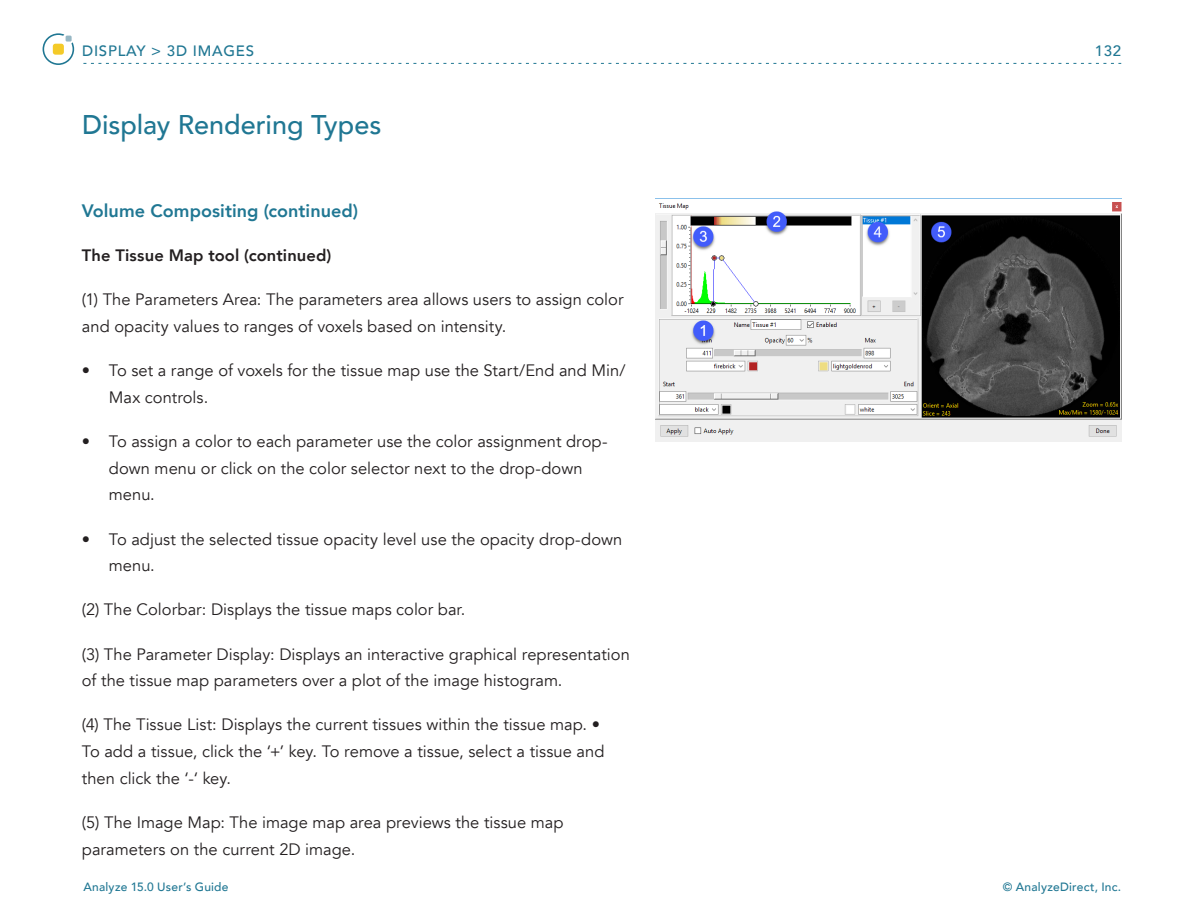
<style>
.page{position:relative;width:1188px;height:918px;background:#fff}
.page>*{position:absolute;margin:0;border:0;box-sizing:border-box;transform-origin:0 0}
.SubHead{font:500 27px "Avenir";color:#207793}
.Emphasis_Subhead{font:800 18px "Avenir";letter-spacing:.005em;color:#207793}
.Emphasis_Subhead-2{font:16.5px/26.7px "Avenir";color:#231f20}
.Emphasis_Subhead-3{font:800 16.5px "Avenir";letter-spacing:.005em;color:#231f20}
.t1{font:500 15px "Avenir";letter-spacing:.05em;color:#207793}
.t2{font:500 12px "Avenir";letter-spacing:.02em;color:#207793}
</style>
<div class="page">
<svg style="left:83px;top:63px;width:1038px;height:1px"></svg>
<svg style="left:43px;top:33px;width:31px;height:32px"></svg>
<img style="left:655px;top:202px;width:466px;height:239px">
<p class="t1" style="left:82px;top:38px;width:173px">DISPLAY &gt; 3D IMAGES</p>
<p class="SubHead" style="left:82px;top:101px;width:301px">Display Rendering Types</p>
<p class="Emphasis_Subhead" style="left:82px;top:197px;width:278px">Volume Compositing (continued)</p>
<p class="Emphasis_Subhead-3" style="left:82px;top:242px;width:251px">The Tissue Map tool (continued)</p>
<p class="Emphasis_Subhead-2" style="left:82px;top:287px;width:543px">(1) The Parameters Area: The parameters area allows users to assign color and opacity values to ranges of voxels based on intensity.</p>
<p class="Emphasis_Subhead-2" style="left:109px;top:357px;width:518px;text-indent:-27px">• To set a range of voxels for the tissue map use the Start/End and Min/<br>Max controls.</p>
<p class="Emphasis_Subhead-2" style="left:109px;top:428px;width:500px;text-indent:-27px">• To assign a color to each parameter use the color assignment drop&shy;down menu or click on the color selector next to the drop-down menu.</p>
<p class="Emphasis_Subhead-2" style="left:109px;top:526px;width:515px;text-indent:-27px">• To adjust the selected tissue opacity level use the opacity drop-down menu.</p>
<p class="Emphasis_Subhead-2" style="left:82px;top:597px;width:385px">(2) The Colorbar: Displays the tissue maps color bar.</p>
<p class="Emphasis_Subhead-2" style="left:82px;top:641px;width:549px">(3) The Parameter Display: Displays an interactive graphical representation of the tissue map parameters over a plot of the image histogram.</p>
<p class="Emphasis_Subhead-2" style="left:82px;top:712px;width:524px">(4) The Tissue List: Displays the current tissues within the tissue map. •<br>To add a tissue, click the ‘+’ key. To remove a tissue, select a tissue and then click the ‘-‘ key.</p>
<p class="Emphasis_Subhead-2" style="left:82px;top:809px;width:483px">(5) The Image Map: The image map area previews the tissue map parameters on the current 2D image.</p>
<p class="t1" style="left:1095px;top:38px;width:28px">132</p>
<p class="t2" style="left:83px;top:876px;width:147px">Analyze 15.0 User’s Guide</p>
<p class="t2" style="left:1003px;top:876px;width:120px">© AnalyzeDirect, Inc.</p>
</div>
